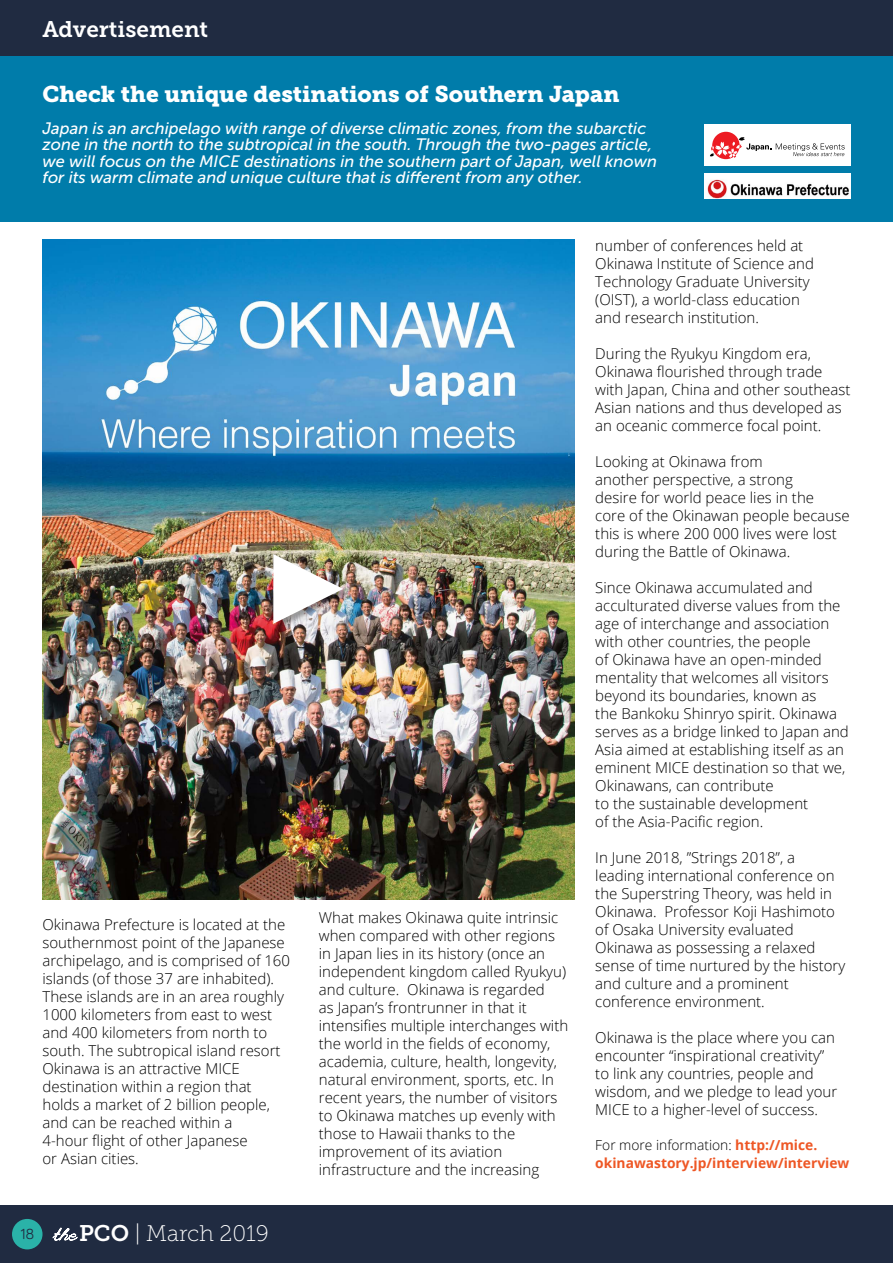
<style>
.page{position:relative;width:893px;height:1263px;background:#fff}
.page>*{position:absolute;margin:0;border:0;box-sizing:border-box;transform-origin:0 0}
.t1{font:22.65px "Museo Slab 900";color:#fff}
.t2{font:22.5px "Museo Slab 100";color:#fff}
.t3{font:22.5px "Museo Slab 700";color:#fff}
.t4{font:italic 16.5px/16.5px "Museo Sans 500";color:#fff}
.t5{font:300 15px/18px "Open Sans";color:#000}
.t6{font:15px "Bariol";color:#202b41}
.t7{font:700 13.8px/18px "Open Sans";color:#ee5725}
.s1{font-family:"Museo Slab 700"}
.s2{font-weight:300;color:#000}
</style>
<div class="page">
<div style="left:0;top:0;width:893px;height:57px;background:#202b41"></div>
<div style="left:0;top:1205px;width:893px;height:58px;background:#202b41"></div>
<div style="left:12px;top:1219px;width:31px;height:30px;background:#2ab2a8;border-radius:50%"></div>
<svg style="left:52px;top:1227px;width:26px;height:14px"></svg>
<img style="left:43px;top:240px;width:531px;height:660px">
<div style="left:0;top:56px;width:893px;height:165px;background:#007caa"></div>
<div style="left:704px;top:125px;width:146px;height:41px;background:#fff"></div>
<div style="left:712px;top:132px;width:28px;height:27px;background:#ed1b23;border-radius:50%"></div>
<svg style="left:710px;top:137px;width:135px;height:21px"></svg>
<div style="left:273px;top:554px;width:79px;height:78px;background:#000;opacity:.37"></div>
<img style="left:273px;top:554px;width:70px;height:70px">
<img style="left:704px;top:174px;width:146px;height:25px">
<h2 class="t3" style="left:42px;top:16px;width:167px">Advertisement</h2>
<h1 class="t1" style="left:43px;top:81px;width:578px">Check the unique destinations of Southern Japan</h1>
<p class="t4" style="left:43px;top:120px;width:616px">Japan is an archipelago with range of diverse climatic zones, from the subarctic zone in the north to the subtropical in the south. Through the two-pages article, we will focus on the MICE destinations in the southern part of Japan, well known for its warm climate and unique culture that is different from any other.</p>
<p class="t5" style="left:43px;top:915px;width:249px">Okinawa Prefecture is located at the southernmost point of the Japanese archipelago, and is comprised of 160 islands (of those 37 are inhabited).<br>These islands are in an area roughly<br>1000 kilometers from east to west and 400 kilometers from north to south. The subtropical island resort<br>Okinawa is an attractive MICE destination within a region that holds a market of 2 billion people, and can be reached within a<br>4-hour flight of other Japanese<br>or Asian cities.</p>
<p class="t5" style="left:319px;top:908px;width:251px">What makes Okinawa quite intrinsic when compared with other regions in Japan lies in its history (once an independent kingdom called Ryukyu) and culture. Okinawa is regarded<br>as Japan’s frontrunner in that it intensifies multiple interchanges with the world in the fields of economy, academia, culture, health, longevity, natural environment, sports, etc. In recent years, the number of visitors to Okinawa matches up evenly with those to Hawaii thanks to the improvement of its aviation infrastructure and the increasing</p>
<p class="t6" style="left:20px;top:1223px;width:15px">18</p>
<h2 class="t2" style="left:79px;top:1221px;width:191px"><span class="s1">PCO</span> | March 2019</h2>
<p class="t5" style="left:595px;top:236px;width:220px">number of conferences held at<br>Okinawa Institute of Science and<br>Technology Graduate University (OIST), a world-class education and research institution.</p>
<p class="t5" style="left:595px;top:344px;width:257px">During the Ryukyu Kingdom era, Okinawa flourished through trade with Japan, China and other southeast Asian nations and thus developed as an oceanic commerce focal point.</p>
<p class="t5" style="left:595px;top:452px;width:256px">Looking at Okinawa from<br>another perspective, a strong<br>desire for world peace lies in the<br>core of the Okinawan people because this is where 200 000 lives were lost during the Battle of Okinawa.</p>
<p class="t5" style="left:595px;top:578px;width:255px">Since Okinawa accumulated and acculturated diverse values from the age of interchange and association with other countries, the people<br>of Okinawa have an open-minded mentality that welcomes all visitors beyond its boundaries, known as<br>the Bankoku Shinryo spirit. Okinawa serves as a bridge linked to Japan and Asia aimed at establishing itself as an eminent MICE destination so that we, Okinawans, can contribute<br>to the sustainable development<br>of the Asia-Pacific region.</p>
<p class="t5" style="left:595px;top:848px;width:251px">In June 2018, ”Strings 2018”, a leading international conference on the Superstring Theory, was held in<br>Okinawa. Professor Koji Hashimoto of Osaka University evaluated<br>Okinawa as possessing a relaxed sense of time nurtured by the history and culture and a prominent conference environment.</p>
<p class="t5" style="left:595px;top:1028px;width:243px">Okinawa is the place where you can encounter “inspirational creativity” to link any countries, people and wisdom, and we pledge to lead your MICE to a higher-level of success.</p>
<p class="t7" style="left:595px;top:1135px;width:256px"><span class="s2">For more information:</span> http://mice. okinawastory.jp/interview/interview</p>
</div>
